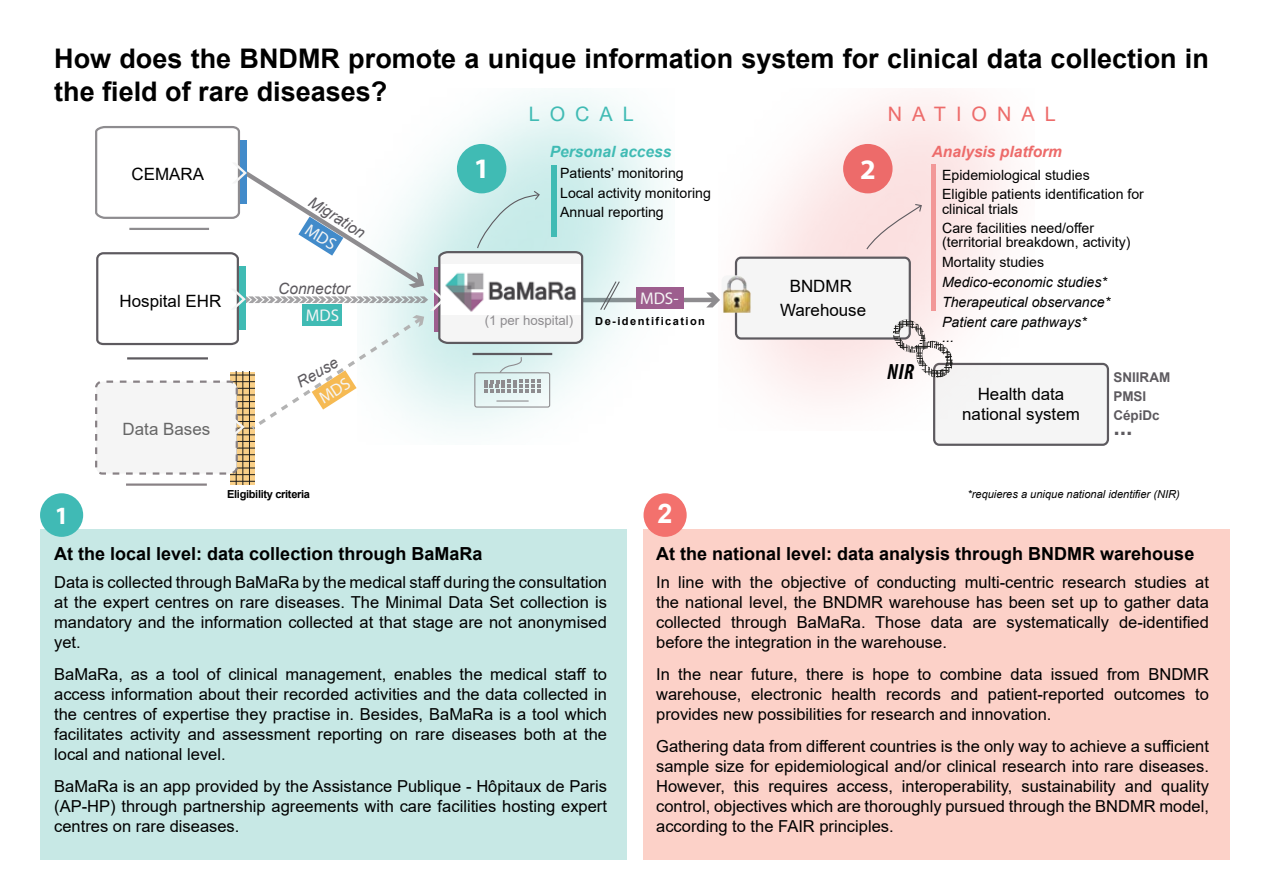
<style>
.page{position:relative;width:1263px;height:893px;background:#fff}
.page>*{position:absolute;margin:0;border:0;box-sizing:border-box;transform-origin:0 0}
.t1{font:700 28.2px "Myriad Pro";color:#fff}
.t2{font:700 27px/32.4px "Arial";color:#000}
.t3{font:700 27px "Arial";color:#fff}
.t4{font:700 24.9px "Myriad Pro";color:#fff}
.t5{font:700 23.1px "Arial";color:#5d5a5f}
.t6{font:italic 700 condensed 22.2px "Myriad Pro";color:#000}
.t7{font:19.95px "Arial";letter-spacing:.5em;color:#ed6b6a}
.t8{font:19.95px "Arial";letter-spacing:.5em;color:#40bbb4}
.t9{font:700 18px "Arial";color:#000}
.t10{font:16.95px/20.4px "Arial";color:#000;text-align:center}
.t11{font:16.95px "Arial";color:#666}
.t12{font:16.95px "Myriad Pro";color:#f5f5f5}
.t13{font:16.5px/19.8px "Arial";color:#000;text-align:justify}
.t14{font:italic 15.6px "Arial";color:#5d5a5f}
.t15{font:italic 700 15.6px "Arial";color:#ed6b6a}
.t16{font:italic 700 15.6px "Arial";color:#40bbb4}
.t17{font:14.1px/19.8px "Arial";color:#000}
.t18{font:italic 14.1px/19.8px "Arial";color:#000}
.t19{font:700 13.5px/18.8px "Arial";color:#5d5a5f}
.t20{font:13.35px "Arial";color:#8e8c8f}
.t21{font:italic 11.1px "Arial";color:#000}
.t22{font:700 11.1px "Arial";letter-spacing:-.03em;color:#000}
.t23{font:700 11.1px "Arial";letter-spacing:.13em;color:#000}
</style>
<div class="page">
<div style="left:643px;top:530px;width:587px;height:330px;background:#fcd1c8"></div>
<div style="left:40px;top:530px;width:587px;height:330px;background:#c7e8e5"></div>
<div style="left:934px;top:364px;width:174px;height:81px;background:#f5f5f5;border-radius:5px"></div>
<div style="left:933px;top:363px;width:176px;height:83px;border:2px solid #5d5a5f;border-radius:5px"></div>
<img style="left:734px;top:97px;width:301px;height:333px">
<hr style="left:583px;top:298px;width:132px;height:4px;background:#8e8c8f">
<svg style="left:706px;top:292px;width:12px;height:15px"></svg>
<svg style="left:230px;top:476px;width:24px;height:9px"></svg>
<hr style="left:126px;top:483px;width:81px;height:3px;background:#888185">
<img style="left:479px;top:93px;width:195px;height:278px">
<hr style="left:931px;top:165px;width:4px;height:146px;background:#f29797">
<div style="left:865px;top:204px;width:57px;height:47px;background:#fbe0e0"></div>
<div style="left:843px;top:144px;width:49px;height:49px;background:#ed6b6a;border-radius:50%"></div>
<div style="left:636px;top:288px;width:48px;height:21px;background:#9d5e8e"></div>
<svg style="left:599px;top:280px;width:22px;height:31px"></svg>
<div style="left:736px;top:258px;width:174px;height:80px;background:#f5f5f5;border-radius:5px"></div>
<div style="left:735px;top:257px;width:176px;height:83px;border:2px solid #5d5a5f;border-radius:5px"></div>
<div style="left:722px;top:275px;width:33px;height:32px;background:#f5f5f5;border-radius:6px"></div>
<img style="left:718px;top:276px;width:33px;height:37px">
<div style="left:40px;top:493px;width:43px;height:44px;background:#40bab5;border-radius:50%"></div>
<div style="left:643px;top:493px;width:44px;height:44px;background:#f3716d;border-radius:50%"></div>
<svg style="left:95px;top:125px;width:489px;height:351px"></svg>
<svg style="left:885px;top:312px;width:75px;height:72px"></svg>
<h2 class="t2" style="left:54px;top:43px;width:1156px">How does the BNDMR promote a unique information system for clinical data collection in the field of rare diseases?</h2>
<p class="t10" style="left:132px;top:164px;width:74px">CEMARA</p>
<p class="t10" style="left:120px;top:291px;width:103px">Hospital EHR</p>
<p class="t11" style="left:123px;top:417px;width:89px">Data Bases</p>
<p class="t14" style="left:315px;top:192px;width:65px;rotate:32deg">Migration</p>
<p class="t14" style="left:278px;top:279px;width:73px">Connector</p>
<p class="t12" style="left:306px;top:305px;width:35px">MDS</p>
<p class="t14" style="left:293px;top:374px;width:46px;rotate:-29deg">Reuse</p>
<p class="t22" style="left:227px;top:486px;width:84px">Eligibility criteria</p>
<p class="t8" style="left:529px;top:100px;width:107px">LOCAL</p>
<p class="t7" style="left:888px;top:100px;width:169px">NATIONAL</p>
<p class="t16" style="left:550px;top:141px;width:123px">Personal access</p>
<h1 class="t1" style="left:474px;top:150px;width:17px">1</h1>
<h1 class="t1" style="left:860px;top:151px;width:17px">2</h1>
<p class="t17" style="left:560px;top:163px;width:152px">Patients’ monitoring<br>Local activity monitoring<br>Annual reporting</p>
<p class="t20" style="left:485px;top:311px;width:90px">(1 per hospital)</p>
<p class="t12" style="left:640px;top:288px;width:40px">MDS-</p>
<p class="t23" style="left:595px;top:314px;width:111px">De-identification</p>
<p class="t10" style="left:780px;top:275px;width:88px;line-height:23.2px">BNDMR<br>Warehouse</p>
<h3 class="t6" style="left:887px;top:358px;width:29px">NIR</h3>
<p class="t15" style="left:932px;top:141px;width:132px">Analysis platform</p>
<p class="t17" style="left:942px;top:165px;width:203px">Epidemiological studies<br>Eligible patients identification for</p>
<p class="t17" style="left:942px;top:199px;width:154px">clinical trials<br>Care facilities need/offer</p>
<p class="t17" style="left:942px;top:232px;width:190px">(territorial breakdown, activity)<br>Mortality studies</p>
<p class="t18" style="left:942px;top:272px;width:170px">Medico-economic studies*<br>Therapeutical observance*<br>Patient care pathways*</p>
<p class="t18" style="left:942px;top:327px;width:13px">...</p>
<p class="t10" style="left:962px;top:383px;width:119px">Health data national system</p>
<p class="t19" style="left:1113px;top:368px;width:58px">SNIIRAM<br>PMSI<br>CépiDc</p>
<h3 class="t5" style="left:1113px;top:410px;width:21px">...</h3>
<p class="t21" style="left:967px;top:487px;width:214px">*requieres a unique national identifier (NIR)</p>
<h3 class="t4" style="left:55px;top:499px;width:15px">1</h3>
<h2 class="t3" style="left:658px;top:495px;width:17px">2</h2>
<p class="t9" style="left:54px;top:541px;width:430px">At the local level: data collection through BaMaRa</p>
<p class="t13" style="left:54px;top:572px;width:554px">Data is collected through BaMaRa by the medical staff during the consultation at the expert centres on rare diseases. The Minimal Data Set collection is mandatory and the information collected at that stage are not anonymised yet.</p>
<p class="t13" style="left:54px;top:664px;width:554px">BaMaRa, as a tool of clinical management, enables the medical staff to access information about their recorded activities and the data collected in the centres of expertise they practise in. Besides, BaMaRa is a tool which facilitates activity and assessment reporting on rare diseases both at the local and national level.</p>
<p class="t13" style="left:54px;top:776px;width:554px">BaMaRa is an app provided by the Assistance Publique - Hôpitaux de Paris (AP-HP) through partnership agreements with care facilities hosting expert centres on rare diseases.</p>
<p class="t9" style="left:656px;top:541px;width:540px">At the national level: data analysis through BNDMR warehouse</p>
<p class="t13" style="left:656px;top:572px;width:554px">In line with the objective of conducting multi-centric research studies at the national level, the BNDMR warehouse has been set up to gather data collected through BaMaRa. Those data are systematically de-identified before the integration in the warehouse.</p>
<p class="t13" style="left:656px;top:664px;width:554px">In the near future, there is hope to combine data issued from BNDMR warehouse, electronic health records and patient-reported outcomes to provides new possibilities for research and innovation.</p>
<p class="t13" style="left:656px;top:737px;width:554px">Gathering data from different countries is the only way to achieve a sufficient sample size for epidemiological and/or clinical research into rare diseases.<br>However, this requires access, interoperability, sustainability and quality control, objectives which are thoroughly pursued through the BNDMR model, according to the FAIR principles.</p>
</div>
